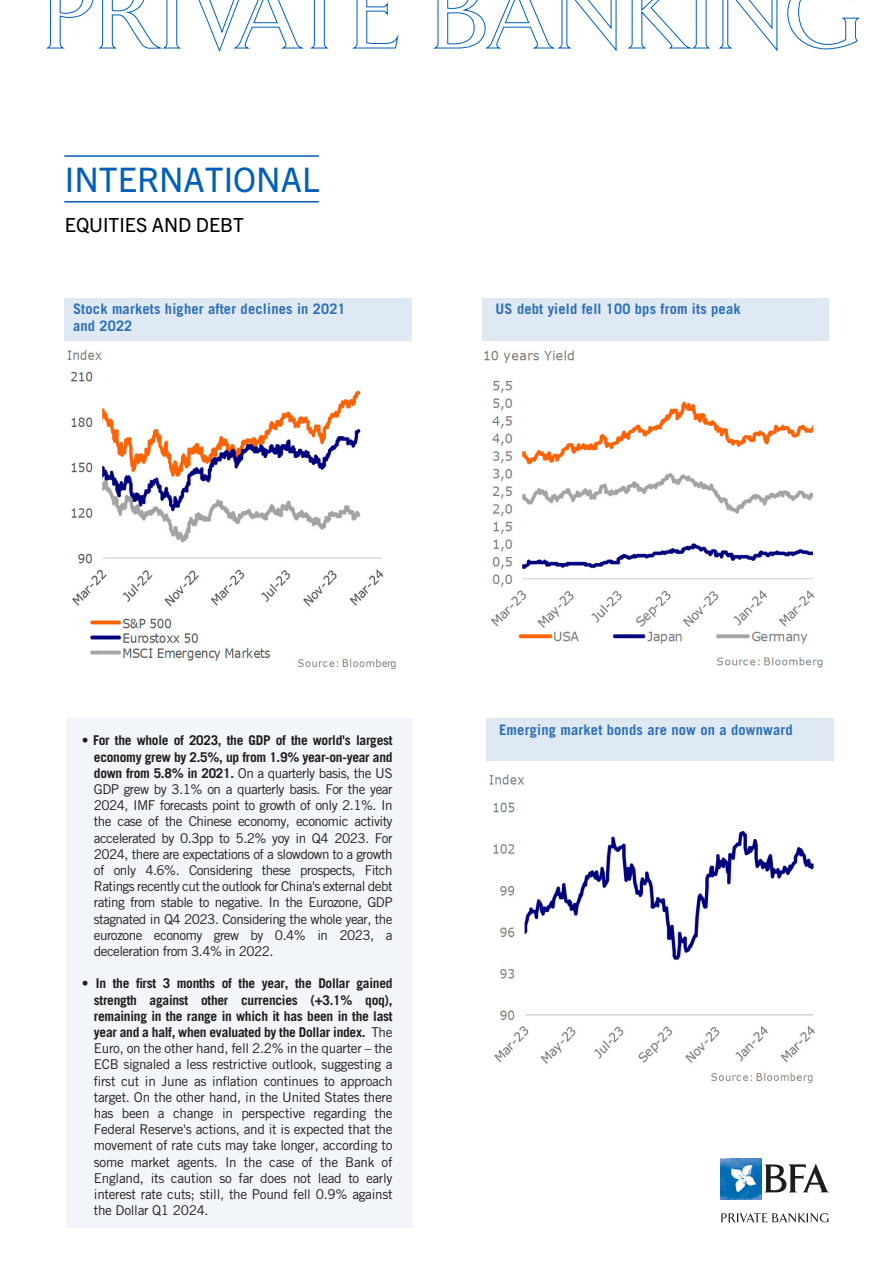
<style>
.page{position:relative;width:893px;height:1263px;background:#fff}
.page>*{position:absolute;margin:0;border:0;box-sizing:border-box;transform-origin:0 0}
.t1{font:33.9px "Trade Gothic Next LT Pro";color:#005fb9}
.t2{font:19.5px "Trade Gothic Next LT Pro";color:#000}
.t3{font:700 14.55px "Trade Gothic LT Std";letter-spacing:.01em;color:#2e70b5}
.t4{font:13.5px/16.2px "Trade Gothic LT Std";letter-spacing:-.03em;color:#1d1d1b;text-align:justify}
.s1{font-family:"Trade Gothic LT Std Bd 2"}
.s2{font-weight:700}
</style>
<div class="page">
<div style="left:67px;top:718px;width:346px;height:509px;background:#f2f6fa"></div>
<div style="left:482px;top:298px;width:347px;height:42px;background:#dfe9f3"></div>
<svg style="left:46px;top:0;width:353px;height:51px"></svg>
<svg style="left:433px;top:0;width:184px;height:50px"></svg>
<svg style="left:628px;top:0;width:232px;height:50px"></svg>
<svg style="left:721px;top:1213px;width:108px;height:9px"></svg>
<img style="left:720px;top:1158px;width:41px;height:41px">
<svg style="left:764px;top:1163px;width:65px;height:29px"></svg>
<hr style="left:64px;top:201px;width:255px;height:2px;background:#005fb9">
<hr style="left:64px;top:155px;width:255px;height:2px;background:#005fb9">
<div style="left:64px;top:298px;width:348px;height:42px;background:#dfe9f3"></div>
<img style="left:67px;top:350px;width:329px;height:320px">
<div style="left:486px;top:718px;width:347px;height:42px;background:#dfe9f3"></div>
<img style="left:489px;top:774px;width:326px;height:310px">
<img style="left:484px;top:350px;width:339px;height:318px">
<h1 class="t1" style="left:65px;top:156px;width:256px">INTERNATIONAL</h1>
<h2 class="t2" style="left:65px;top:212px;width:180px">EQUITIES AND DEBT</h2>
<p class="t3" style="left:73px;top:299px;width:274px">Stock markets higher after declines in 2021</p>
<p class="t3" style="left:496px;top:299px;width:247px">US debt yield fell 100 bps from its peak</p>
<p class="t3" style="left:73px;top:317px;width:61px">and 2022</p>
<p class="t4" style="left:94px;top:732px;width:300px;text-indent:-12px"><span class="s1">•</span> <span class="s2">For the whole of 2023, the GDP of the world's largest economy grew by 2.5%, up from 1.9% year-on-year and down from 5.8% in 2021.</span> On a quarterly basis, the US GDP grew by 3.1% on a quarterly basis. For the year 2024, IMF forecasts point to growth of only 2.1%. In the case of the Chinese economy, economic activity accelerated by 0.3pp to 5.2% yoy in Q4 2023. For 2024, there are expectations of a slowdown to a growth of only 4.6%. Considering these prospects, Fitch Ratings recently cut the outlook for China's external debt rating from stable to negative. In the Eurozone, GDP stagnated in Q4 2023. Considering the whole year, the eurozone economy grew by 0.4% in 2023, a deceleration from 3.4% in 2022.</p>
<p class="t4" style="left:94px;top:975px;width:300px;text-indent:-12px"><span class="s1">•</span> <span class="s2">In the first 3 months of the year, the Dollar gained strength against other currencies (+3.1% qoq), remaining in the range in which it has been in the last year and a half, when evaluated by the Dollar index.</span> The Euro, on the other hand, fell 2.2% in the quarter – the ECB signaled a less restrictive outlook, suggesting a first cut in June as inflation continues to approach target. On the other hand, in the United States there has been a change in perspective regarding the Federal Reserve's actions, and it is expected that the movement of rate cuts may take longer, according to some market agents. In the case of the Bank of England, its caution so far does not lead to early interest rate cuts; still, the Pound fell 0.9% against the Dollar Q1 2024.</p>
<p class="t3" style="left:499px;top:721px;width:295px">Emerging market bonds are now on a downward</p>
</div>
